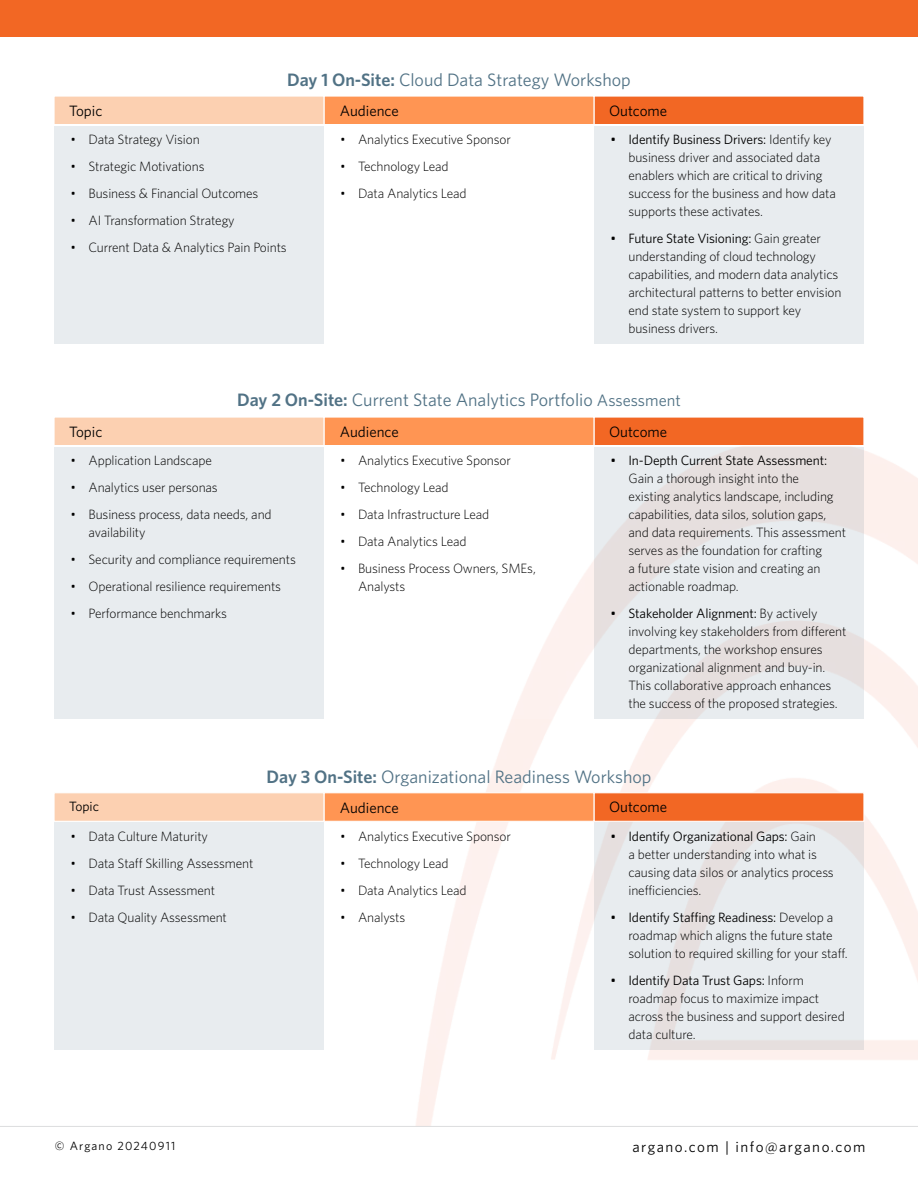
<style>
.page{position:relative;width:918px;height:1188px;background:#fff}
.page>*{position:absolute;margin:0;border:0;box-sizing:border-box;transform-origin:0 0}
.t1{font:18px "Whitney";color:#517285}
.t2{font:15px "Whitney";color:#000}
.t3{font:15px "Whitney";letter-spacing:.1em;color:#000}
.t4{font:300 13.5px/18px "Whitney";letter-spacing:-.01em;color:#000}
.t5{font:13.5px "Whitney";letter-spacing:-.01em;color:#000}
.t6{font:12px "Whitney";letter-spacing:.1em;color:#000}
.s1{font-weight:600}
.s2{font-weight:400}
.s3{font-size:16.5px}
</style>
<div class="page">
<hr style="left:0;top:1126px;width:918px;height:1px;background:#dcddde">
<div style="left:0;top:0;width:918px;height:36px;background:#f26724"></div>
<div style="left:594px;top:126px;width:270px;height:218px;background:#e8ecef"></div>
<div style="left:594px;top:96px;width:270px;height:29px;background:#f26724;border:1px solid #fff"></div>
<div style="left:324px;top:96px;width:270px;height:29px;background:#ff9553;border:1px solid #fff"></div>
<div style="left:54px;top:126px;width:270px;height:218px;background:#e8ecef"></div>
<div style="left:54px;top:96px;width:270px;height:29px;background:#fcd0b1;border:1px solid #fff"></div>
<div style="left:594px;top:447px;width:270px;height:272px;background:linear-gradient(to right,#e7e8e9,#e7e5e6)"></div>
<div style="left:594px;top:417px;width:270px;height:29px;background:#f26724;border:1px solid #fff"></div>
<div style="left:324px;top:417px;width:270px;height:29px;background:#ff9553;border:1px solid #fff"></div>
<div style="left:54px;top:447px;width:270px;height:272px;background:#e8ecef"></div>
<div style="left:54px;top:417px;width:270px;height:29px;background:#fcd0b1;border:1px solid #fff"></div>
<svg style="left:594px;top:823px;width:270px;height:227px;background:#e7e9ec"></svg>
<div style="left:594px;top:793px;width:270px;height:28px;background:#f26724"></div>
<div style="left:324px;top:793px;width:270px;height:28px;background:#ff9553"></div>
<div style="left:54px;top:823px;width:270px;height:227px;background:#e8ecef"></div>
<div style="left:54px;top:793px;width:270px;height:28px;background:#fcd0b1;border:1px solid #fff"></div>
<p class="t2" style="left:69px;top:101px;width:35px">Topic</p>
<h1 class="t1" style="left:287px;top:68px;width:345px"><span class="s1">Day 1 On-Site:</span> Cloud Data Strategy Workshop</h1>
<p class="t2" style="left:340px;top:101px;width:61px">Audience</p>
<p class="t2" style="left:609px;top:101px;width:60px">Outcome</p>
<p class="t4" style="left:70px;top:130px;width:131px">• Data Strategy Vision</p>
<p class="t4" style="left:70px;top:157px;width:136px">• Strategic Motivations</p>
<p class="t4" style="left:70px;top:184px;width:189px">• Business &amp; Financial Outcomes</p>
<p class="t4" style="left:70px;top:211px;width:166px">• AI Transformation Strategy</p>
<p class="t4" style="left:70px;top:238px;width:218px">• Current Data &amp; Analytics Pain Points</p>
<p class="t4" style="left:340px;top:130px;width:172px">• Analytics Executive Sponsor</p>
<p class="t4" style="left:340px;top:157px;width:110px">• Technology Lead</p>
<p class="t4" style="left:340px;top:184px;width:128px">• Data Analytics Lead</p>
<p class="t4" style="left:628px;top:130px;width:209px;text-indent:-18px"><span class="s2">• Identify Business Drivers:</span> Identify key business driver and associated data enablers which are critical to driving success for the business and how data supports these activates.</p>
<p class="t4" style="left:628px;top:229px;width:215px;text-indent:-18px"><span class="s2">• Future State Visioning:</span> Gain greater understanding of cloud technology capabilities, and modern data analytics architectural patterns to better envision end state system to support key business drivers.</p>
<p class="t2" style="left:69px;top:422px;width:35px">Topic</p>
<h1 class="t1" style="left:237px;top:388px;width:445px"><span class="s1">Day 2 On-Site:</span> Current State Analytics Portfolio <span class="s3">Assessment</span></h1>
<p class="t2" style="left:340px;top:422px;width:61px">Audience</p>
<p class="t2" style="left:609px;top:422px;width:60px">Outcome</p>
<p class="t4" style="left:70px;top:451px;width:143px">• Application Landscape</p>
<p class="t4" style="left:70px;top:478px;width:149px">• Analytics user personas</p>
<p class="t4" style="left:88px;top:505px;width:185px;text-indent:-18px">• Business process, data needs, and availability</p>
<p class="t4" style="left:70px;top:550px;width:227px">• Security and compliance requirements</p>
<p class="t4" style="left:70px;top:577px;width:212px">• Operational resilience requirements</p>
<p class="t4" style="left:70px;top:604px;width:158px">• Performance benchmarks</p>
<p class="t4" style="left:340px;top:451px;width:172px">• Analytics Executive Sponsor</p>
<p class="t4" style="left:340px;top:478px;width:110px">• Technology Lead</p>
<p class="t4" style="left:340px;top:505px;width:151px">• Data Infrastructure Lead</p>
<p class="t4" style="left:340px;top:532px;width:128px">• Data Analytics Lead</p>
<p class="t4" style="left:358px;top:559px;width:179px;text-indent:-18px">• Business Process Owners, SMEs,<br>Analysts</p>
<p class="t5" style="left:610px;top:452px;width:218px">• In-Depth Current State Assessment:</p>
<p class="t4" style="left:628px;top:469px;width:219px">Gain a thorough insight into the<br>existing analytics landscape, including capabilities, data silos, solution gaps, and data requirements. This assessment serves as the foundation for crafting<br>a future state vision and creating an actionable roadmap.</p>
<p class="t4" style="left:628px;top:604px;width:220px;text-indent:-18px"><span class="s2">• Stakeholder Alignment:</span> By actively involving key stakeholders from different departments, the workshop ensures organizational alignment and buy-in.<br>This collaborative approach enhances the success of the proposed strategies.</p>
<p class="t5" style="left:69px;top:798px;width:32px">Topic</p>
<p class="t4" style="left:70px;top:827px;width:139px">• Data Culture Maturity</p>
<p class="t4" style="left:70px;top:854px;width:184px">• Data Staff Skilling Assessment</p>
<p class="t4" style="left:70px;top:881px;width:146px">• Data Trust Assessment</p>
<p class="t4" style="left:70px;top:908px;width:158px">• Data Quality Assessment</p>
<h1 class="t1" style="left:267px;top:765px;width:386px"><span class="s1">Day 3 On-Site:</span> Organizational Readiness Workshop</h1>
<p class="t2" style="left:340px;top:797px;width:61px">Audience</p>
<p class="t4" style="left:340px;top:827px;width:172px">• Analytics Executive Sponsor</p>
<p class="t4" style="left:340px;top:854px;width:110px">• Technology Lead</p>
<p class="t4" style="left:340px;top:881px;width:128px">• Data Analytics Lead</p>
<p class="t4" style="left:340px;top:908px;width:67px">• Analysts</p>
<p class="t2" style="left:609px;top:797px;width:60px">Outcome</p>
<p class="t4" style="left:628px;top:827px;width:207px;text-indent:-18px"><span class="s2">• Identify Organizational Gaps:</span> Gain<br>a better understanding into what is causing data silos or analytics process inefficiencies.</p>
<p class="t4" style="left:628px;top:908px;width:221px;text-indent:-18px"><span class="s2">• Identify Staffing Readiness:</span> Develop a roadmap which aligns the future state solution to required skilling for your staff.</p>
<p class="t4" style="left:628px;top:971px;width:218px;text-indent:-18px"><span class="s2">• Identify Data Trust Gaps:</span> Inform roadmap focus to maximize impact across the business and support desired data culture.</p>
<p class="t6" style="left:55px;top:1138px;width:122px">© Argano 20240911</p>
<p class="t3" style="left:632px;top:1137px;width:235px">argano.com | info@argano.com</p>
</div>
